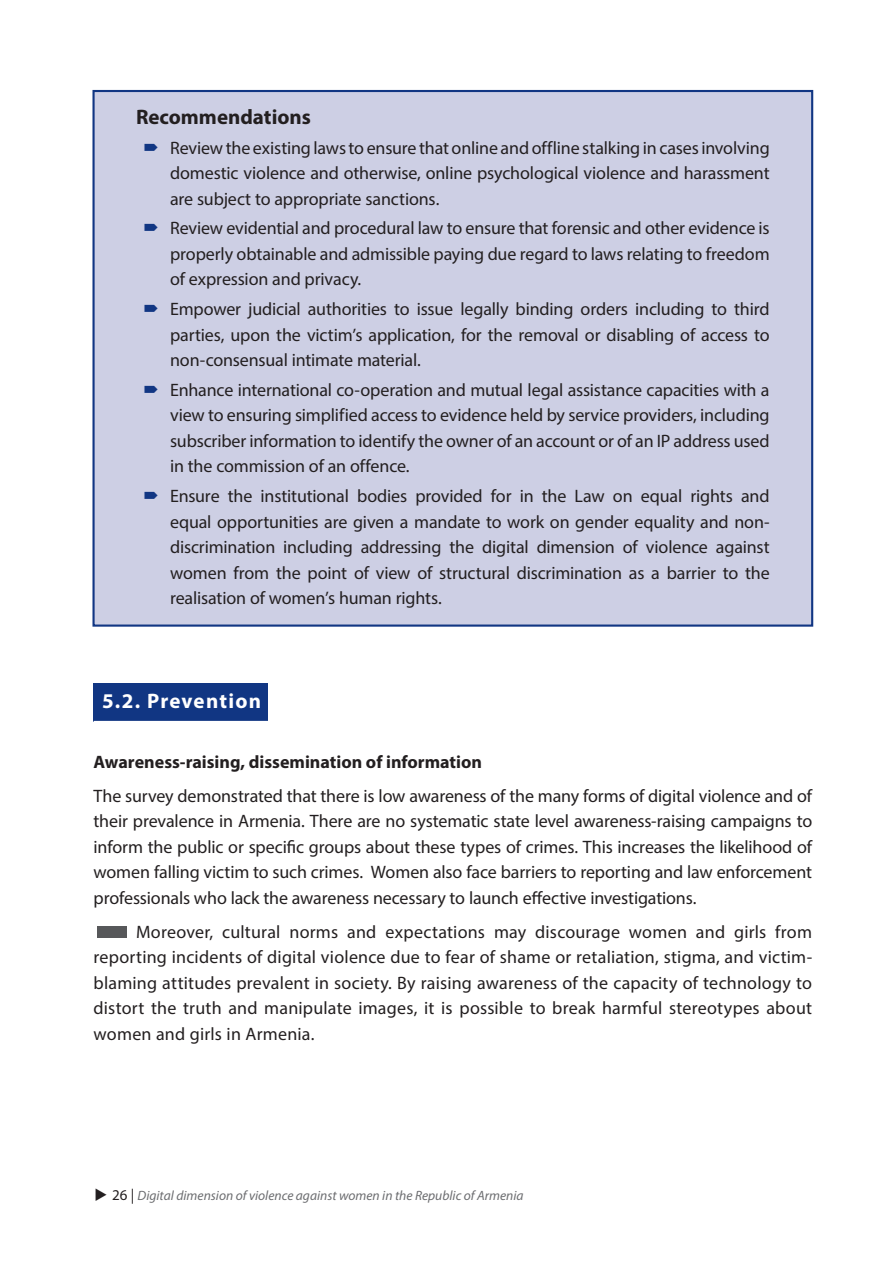
<style>
.page{position:relative;width:893px;height:1263px;background:#fff}
.page>*{position:absolute;margin:0;border:0;box-sizing:border-box;transform-origin:0 0}
.t1{font:700 21px "Myriad Pro";color:#231f20}
.t2{font:700 21px "Myriad Pro";letter-spacing:.055em;color:#fff}
.t3{font:18px/25.5px "Myriad Pro";letter-spacing:-.01em;color:#231f20;text-align:justify}
.t4{font:700 18px "Myriad Pro";color:#231f20}
.t5{font:italic 13.5px "Myriad Pro";color:#6c6d70}
.s1{color:#57585a}
.s2{color:#231f20}
.s3{font-style:normal;font-size:15px;color:#231f20}
</style>
<div class="page">
<div style="left:92px;top:90px;width:721px;height:537px;background:#cdcfe4;border:2px solid #113683"></div>
<div style="left:94px;top:684px;width:174px;height:38px;background:#113683"></div>
<hr style="left:94px;top:721px;width:718px;height:1px;background:#fff">
<p class="t1" style="left:136px;top:103px;width:176px">Recommendations</p>
<p class="t3" style="left:170px;top:134px;width:601px">Review the existing laws to ensure that online and offline stalking in cases involving domestic violence and otherwise, online psychological violence and harassment are subject to appropriate sanctions.</p>
<p class="t3" style="left:170px;top:215px;width:601px">Review evidential and procedural law to ensure that forensic and other evidence is properly obtainable and admissible paying due regard to laws relating to freedom of expression and privacy.</p>
<p class="t3" style="left:170px;top:296px;width:601px">Empower judicial authorities to issue legally binding orders including to third parties, upon the victim’s application, for the removal or disabling of access to non-consensual intimate material.</p>
<p class="t3" style="left:170px;top:377px;width:601px">Enhance international co-operation and mutual legal assistance capacities with a view to ensuring simplified access to evidence held by service providers, including subscriber information to identify the owner of an account or of an IP address used in the commission of an offence.</p>
<p class="t3" style="left:170px;top:483px;width:601px">Ensure the institutional bodies provided for in the Law on equal rights and equal opportunities are given a mandate to work on gender equality and non&shy;discrimination including addressing the digital dimension of violence against women from the point of view of structural discrimination as a barrier to the realisation of women’s human rights.</p>
<p class="t2" style="left:102px;top:687px;width:160px">5.2. Prevention</p>
<p class="t4" style="left:94px;top:750px;width:390px">Awareness-raising, dissemination of information</p>
<p class="t3" style="left:94px;top:782px;width:720px">The survey demonstrated that there is low awareness of the many forms of digital violence and of their prevalence in Armenia. There are no systematic state level awareness-raising campaigns to inform the public or specific groups about these types of crimes. This increases the likelihood of women falling victim to such crimes. Women also face barriers to reporting and law enforcement professionals who lack the awareness necessary to launch effective investigations.</p>
<p class="t3" style="left:94px;top:918px;width:720px"><span class="s1">❚</span>Moreover, cultural norms and expectations may discourage women and girls from reporting incidents of digital violence due to fear of shame or retaliation, stigma, and victim&shy;blaming attitudes prevalent in society. By raising awareness of the capacity of technology to distort the truth and manipulate images, it is possible to break harmful stereotypes about women and girls in Armenia.</p>
<p class="t5" style="left:94px;top:1187px;width:431px"><span class="s2">◆</span> <span class="s3">26 |</span> Digital dimension of violence against women in the Republic of Armenia</p>
</div>
